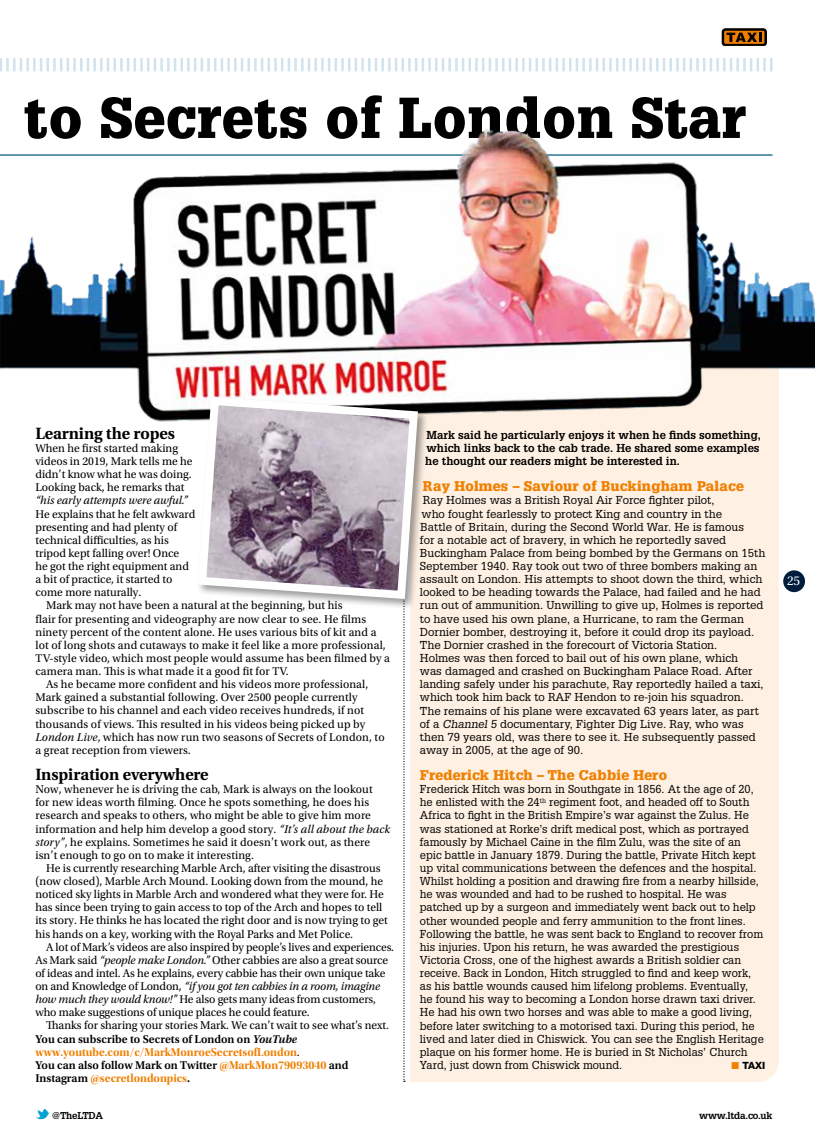
<style>
.page{position:relative;width:815px;height:1134px;background:#fff}
.page>*{position:absolute;margin:0;border:0;box-sizing:border-box;transform-origin:0 0}
.t1{font:900 56.25px "Glypha";letter-spacing:.02em;color:#000}
.t2{font:700 16.25px "Utopia";color:#000}
.t3{font:900 13.75px "Glypha";letter-spacing:.02em;color:#ef8002}
.t4{font:12.62px "Utopia";color:#fff}
.t5{font:11.88px/13.1px "Utopia Std";color:#000}
.t6{font:11.88px "Utopia Std Bold Disp";color:#ef8002}
.t7{font:600 11.88px "Utopia Std";color:#000}
.t8{font:italic 11.88px "Utopia Std";color:#000}
.t9{font:11.25px/13.1px "Glypha";color:#000}
.t10{font:700 11.25px/13.1px "Glypha";color:#000}
.t11{font:800 10px "Helvetica Neue LT";color:#000}
.t12{font:700 9.75px "Glypha";letter-spacing:-.025em;color:#000}
.s1{font-style:italic}
.s2{font-weight:600}
.s3{font-weight:600;font-style:italic}
.s4{font-family:"Utopia Std";color:#000}
.s5{font-family:"Utopia Std Bold Disp";font-weight:400;color:#ef8002}
.s6{font-family:"Utopia Std";font-weight:600;color:#000}
.s7{color:#ef8002}
</style>
<div class="page">
<img style="left:36px;top:1108px;width:14px;height:11px">
<div style="left:783px;top:570px;width:22px;height:22px;background:#001d3d;border-radius:50%"></div>
<div style="left:410px;top:423px;width:369px;height:659px;background:#fef0e2"></div>
<svg style="left:0;top:58px;width:773px;height:14px"></svg>
<svg style="left:722px;top:28px;width:45px;height:18px"></svg>
<img style="left:0;top:129px;width:815px;height:294px">
<svg style="left:403px;top:611px;width:2px;height:471px"></svg>
<div style="left:196px;top:395px;width:233px;height:215px;background:#000;opacity:.4"></div>
<svg style="left:194px;top:393px;width:228px;height:210px"></svg>
<h1 class="t1" style="left:24px;top:84px;width:724px">to Secrets of London Star</h1>
<h2 class="t2" style="left:35px;top:424px;width:141px">Learning the ropes</h2>
<p class="t5" style="left:35px;top:442px;width:159px">When he first started making videos in 2019, Mark tells me he didn’t know what he was doing.<br>Looking back, he remarks that</p>
<p class="t8" style="left:35px;top:494px;width:154px">“his early attempts were awful.”</p>
<p class="t5" style="left:35px;top:507px;width:161px">He explains that he felt awkward presenting and had plenty of technical difficulties, as his tripod kept falling over! Once<br>he got the right equipment and a bit of practice, it started to come more naturally.</p>
<p class="t5" style="left:46px;top:599px;width:298px">Mark may not have been a natural at the beginning, but his</p>
<p class="t5" style="left:35px;top:612px;width:332px">flair for presenting and videography are now clear to see. He films</p>
<p class="t5" style="left:35px;top:625px;width:343px">ninety percent of the content alone. He uses various bits of kit and a</p>
<p class="t5" style="left:35px;top:639px;width:352px">lot of long shots and cutaways to make it feel like a more professional,</p>
<p class="t5" style="left:35px;top:652px;width:356px">TV-style video, which most people would assume has been filmed by a</p>
<p class="t5" style="left:35px;top:665px;width:255px">camera man. This is what made it a good fit for TV.</p>
<p class="t5" style="left:46px;top:678px;width:324px">As he became more confident and his videos more professional,</p>
<p class="t5" style="left:35px;top:691px;width:324px">Mark gained a substantial following. Over 2500 people currently</p>
<p class="t5" style="left:35px;top:704px;width:330px">subscribe to his channel and each video receives hundreds, if not</p>
<p class="t5" style="left:35px;top:717px;width:331px">thousands of views. This resulted in his videos being picked up by</p>
<p class="t5" style="left:35px;top:730px;width:351px"><span class="s1">London Live</span>, which has now run two seasons of Secrets of London, to</p>
<p class="t5" style="left:35px;top:744px;width:157px">a great reception from viewers.</p>
<h2 class="t2" style="left:35px;top:765px;width:175px">Inspiration everywhere</h2>
<p class="t5" style="left:35px;top:783px;width:356px">Now, whenever he is driving the cab, Mark is always on the lookout<br>for new ideas worth filming. Once he spots something, he does his research and speaks to others, who might be able to give him more information and help him develop a good story. <span class="s1">“It’s all about the back story”</span>, he explains. Sometimes he said it doesn’t work out, as there isn’t enough to go on to make it interesting.</p>
<p class="t5" style="left:35px;top:862px;width:354px;text-indent:11px">He is currently researching Marble Arch, after visiting the disastrous (now closed), Marble Arch Mound. Looking down from the mound, he noticed sky lights in Marble Arch and wondered what they were for. He has since been trying to gain access to top of the Arch and hopes to tell its story. He thinks he has located the right door and is now trying to get his hands on a key, working with the Royal Parks and Met Police.</p>
<p class="t5" style="left:35px;top:940px;width:360px;text-indent:11px">A lot of Mark’s videos are also inspired by people’s lives and experiences.<br>As Mark said <span class="s1">“people make London.”</span> Other cabbies are also a great source of ideas and intel. As he explains, every cabbie has their own unique take on and Knowledge of London, <span class="s1">“if you got ten cabbies in a room, imagine how much they would know!”</span> He also gets many ideas from customers, who make suggestions of unique places he could feature.</p>
<p class="t5" style="left:35px;top:1019px;width:355px;text-indent:11px">Thanks for sharing your stories Mark. We can’t wait to see what’s next.<br><span class="s2">You can subscribe to Secrets of London on</span> <span class="s3">YouTube</span></p>
<p class="t6" style="left:35px;top:1045px;width:266px">www.youtube.com/c/MarkMonroeSecretsofLondon<span class="s4">.</span></p>
<p class="t7" style="left:35px;top:1058px;width:315px">You can also follow Mark on Twitter <span class="s5">@MarkMon79093040</span> and</p>
<p class="t6" style="left:35px;top:1071px;width:156px"><span class="s6">Instagram</span> @secretlondonpics<span class="s6">.</span></p>
<p class="t10" style="left:425px;top:428px;width:337px">Mark said he particularly enjoys it when he finds something, which links back to the cab trade. He shared some examples he thought our readers might be interested in.</p>
<p class="t3" style="left:423px;top:478px;width:322px">Ray Holmes – Saviour of Buckingham Palace</p>
<p class="t9" style="left:420px;top:494px;width:347px">Ray Holmes was a British Royal Air Force fighter pilot,<br>who fought fearlessly to protect King and country in the<br>Battle of Britain, during the Second World War. He is famous<br>for a notable act of bravery, in which he reportedly saved Buckingham Palace from being bombed by the Germans on 15th September 1940. Ray took out two of three bombers making an assault on London. His attempts to shoot down the third, which looked to be heading towards the Palace, had failed and he had run out of ammunition. Unwilling to give up, Holmes is reported to have used his own plane, a Hurricane, to ram the German Dornier bomber, destroying it, before it could drop its payload.<br>The Dornier crashed in the forecourt of Victoria Station.<br>Holmes was then forced to bail out of his own plane, which<br>was damaged and crashed on Buckingham Palace Road. After landing safely under his parachute, Ray reportedly hailed a taxi, which took him back to RAF Hendon to re-join his squadron.<br>The remains of his plane were excavated 63 years later, as part of a Channel 5 documentary, Fighter Dig Live. Ray, who was then 79 years old, was there to see it. He subsequently passed away in 2005, at the age of 90.</p>
<p class="t3" style="left:420px;top:767px;width:249px">Frederick Hitch – The Cabbie Hero</p>
<p class="t9" style="left:420px;top:782px;width:345px">Frederick Hitch was born in Southgate in 1856. At the age of 20, he enlisted with the 24<sup>th</sup> regiment foot, and headed off to South Africa to fight in the British Empire’s war against the Zulus. He was stationed at Rorke’s drift medical post, which as portrayed famously by Michael Caine in the film Zulu, was the site of an epic battle in January 1879. During the battle, Private Hitch kept up vital communications between the defences and the hospital.<br>Whilst holding a position and drawing fire from a nearby hillside, he was wounded and had to be rushed to hospital. He was patched up by a surgeon and immediately went back out to help other wounded people and ferry ammunition to the front lines.<br>Following the battle, he was sent back to England to recover from his injuries. Upon his return, he was awarded the prestigious Victoria Cross, one of the highest awards a British soldier can receive. Back in London, Hitch struggled to find and keep work, as his battle wounds caused him lifelong problems. Eventually,<br>he found his way to becoming a London horse drawn taxi driver.<br>He had his own two horses and was able to make a good living, before later switching to a motorised taxi. During this period, he lived and later died in Chiswick. You can see the English Heritage plaque on his former home. He is buried in St Nicholas’ Church Yard, just down from Chiswick mound.</p>
<p class="t11" style="left:732px;top:1059px;width:35px"><span class="s7">■</span> TAXI</p>
<p class="t12" style="left:52px;top:1109px;width:53px">@TheLTDA</p>
<p class="t12" style="left:699px;top:1109px;width:75px">www.ltda.co.uk</p>
<p class="t4" style="left:787px;top:574px;width:15px">25</p>
</div>
